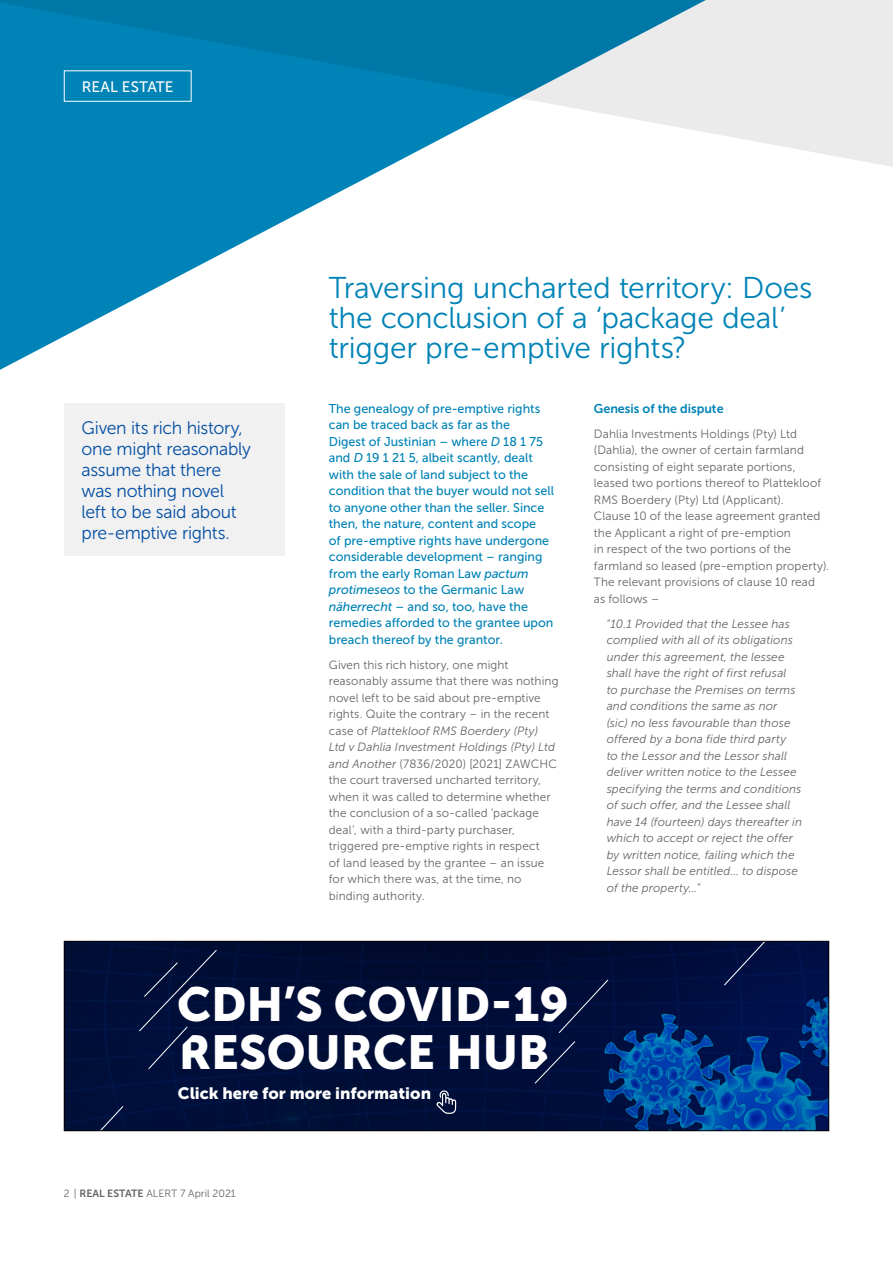
<style>
.page{position:relative;width:893px;height:1263px;background:#fff}
.page>*{position:absolute;margin:0;border:0;box-sizing:border-box;transform-origin:0 0}
.t1{font:47.4px/48px "Museo Sans 900";color:#fff}
.t2{font:30px/30px "Museo Sans 300";letter-spacing:-.01em;color:#0083b6}
.t3{font:18px/21px "Museo Sans 300";letter-spacing:-.015em;color:#034ea2}
.t4{font:16.35px "Museo Sans 900";color:#fff}
.t5{font:15.15px "Museo Sans 500";letter-spacing:.005em;color:#fff}
.t6{font:12.75px/16.5px "Museo Sans 500";color:#0083b6}
.t7{font:12.75px "Museo Sans 700";color:#0083b6}
.t8{font:12px/16.5px "Museo Sans 300";letter-spacing:.01em;color:#636466}
.t9{font:italic 12px/16.5px "Museo Sans 300";letter-spacing:.01em;color:#636466}
.t10{font:10.5px "Museo Sans 300";color:#636466}
.s1{font-style:italic}
.s2{font-style:normal}
.s3{font-family:"Museo Sans 700"}
</style>
<div class="page">
<svg style="left:0;top:189px;width:345px;height:181px;fill:#0083b6"></svg>
<svg style="left:0;top:0;width:893px;height:189px"></svg>
<div style="left:64px;top:70px;width:128px;height:32px;border:1px solid #fff"></div>
<div style="left:65px;top:403px;width:220px;height:153px;background:#f1f1f2"></div>
<svg style="left:64px;top:941px;width:765px;height:190px;background:#001645"></svg>
<p class="t5" style="left:82px;top:78px;width:93px">REAL ESTATE</p>
<h3 class="t3" style="left:82px;top:417px;width:171px">Given its rich history, one might reasonably assume that there was nothing novel left to be said about pre-emptive rights.</h3>
<h2 class="t2" style="left:329px;top:273px;width:485px">Traversing uncharted territory: Does the conclusion of a ‘package deal’ trigger pre-emptive rights?</h2>
<p class="t6" style="left:329px;top:400px;width:227px">The genealogy of pre-emptive rights can be traced back as far as the<br>Digest of Justinian – where <span class="s1">D</span> 18 1 75 and <span class="s1">D</span> 19 1 21 5, albeit scantly, dealt with the sale of land subject to the condition that the buyer would not sell to anyone other than the seller. Since then, the nature, content and scope<br>of pre-emptive rights have undergone considerable development – ranging from the early Roman Law <span class="s1">pactum protimeseos</span> to the Germanic Law <span class="s1">näherrecht</span> – and so, too, have the remedies afforded to the grantee upon breach thereof by the grantor.</p>
<p class="t8" style="left:329px;top:656px;width:231px">Given this rich history, one might reasonably assume that there was nothing novel left to be said about pre-emptive rights. Quite the contrary – in the recent case of <span class="s1">Plattekloof RMS Boerdery (Pty)<br>Ltd v Dahlia Investment Holdings (Pty) Ltd and Another</span> (7836/2020) [2021] ZAWCHC the court traversed uncharted territory, when it was called to determine whether the conclusion of a so-called ‘package deal’, with a third-party purchaser, triggered pre-emptive rights in respect<br>of land leased by the grantee – an issue for which there was, at the time, no binding authority.</p>
<p class="t7" style="left:594px;top:401px;width:131px">Genesis of the dispute</p>
<p class="t8" style="left:594px;top:425px;width:237px">Dahlia Investments Holdings (Pty) Ltd (Dahlia), the owner of certain farmland consisting of eight separate portions, leased two portions thereof to Plattekloof RMS Boerdery (Pty) Ltd (Applicant).<br>Clause 10 of the lease agreement granted the Applicant a right of pre-emption<br>in respect of the two portions of the farmland so leased (pre-emption property).<br>The relevant provisions of clause 10 read as follows –</p>
<p class="t9" style="left:607px;top:615px;width:197px"><span class="s2">“</span>10.1 Provided that the Lessee has complied with all of its obligations under this agreement, the lessee shall have the right of first refusal<br>to purchase the Premises on terms and conditions the same as nor<br>(sic) no less favourable than those offered by a bona fide third party<br>to the Lessor and the Lessor shall deliver written notice to the Lessee specifying the terms and conditions of such offer, and the Lessee shall have 14 (fourteen) days thereafter in which to accept or reject the offer by written notice, failing which the Lessor shall be entitled… to dispose of the property…<span class="s2">”</span></p>
<h1 class="t1" style="left:177px;top:980px;width:393px">CDH’S COVID-19<br>RESOURCE HUB</h1>
<h3 class="t4" style="left:178px;top:1084px;width:255px">Click here for more information</h3>
<p class="t10" style="left:64px;top:1188px;width:174px">2 | <span class="s3">REAL ESTATE</span> ALERT 7 April 2021</p>
</div>
